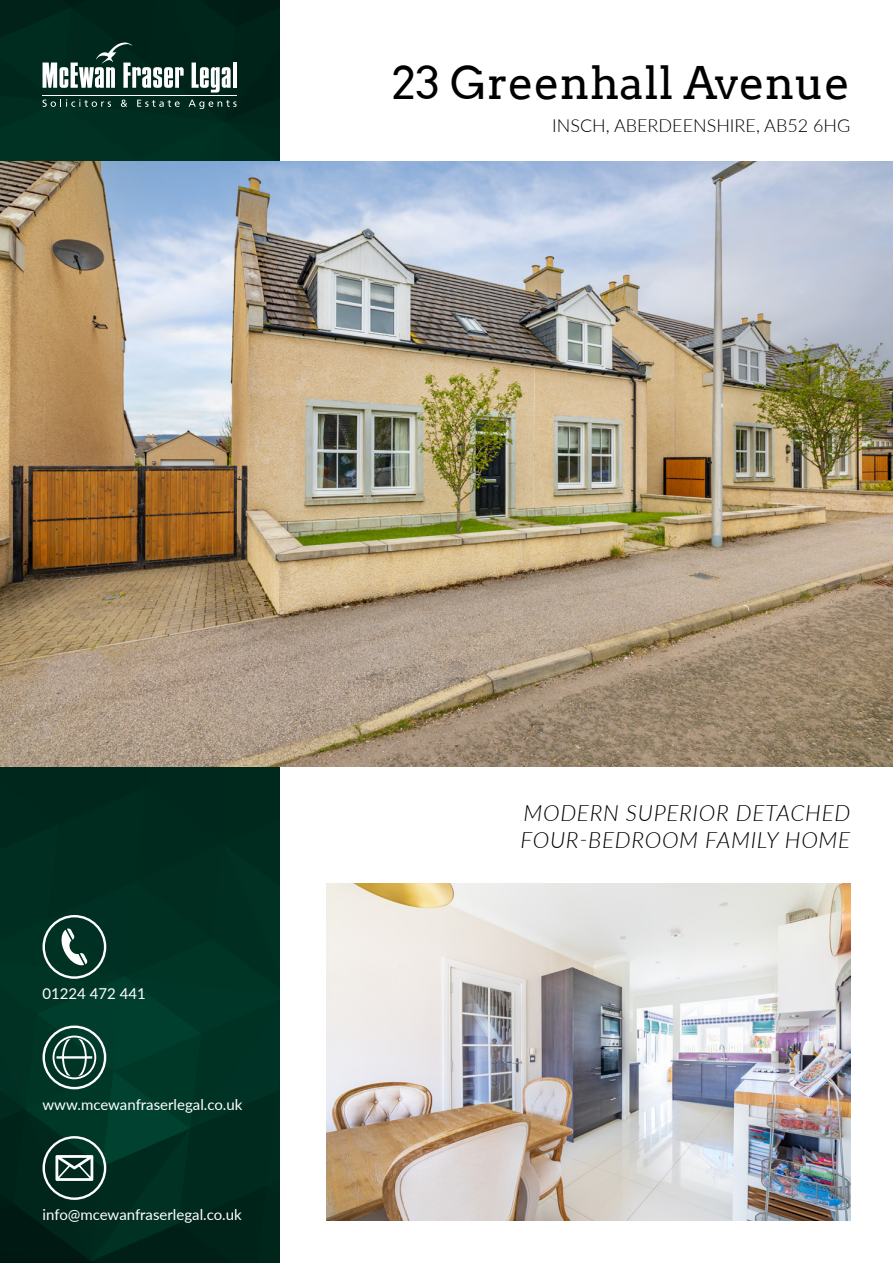
<style>
.page{position:relative;width:893px;height:1263px;background:#fff}
.page>*{position:absolute;margin:0;border:0;box-sizing:border-box;transform-origin:0 0}
.t1{font:45px "Arvo";color:#000}
.t2{font:italic 300 22.5px/27px "Lato";letter-spacing:.03em;color:#000}
.t3{font:300 18px "Lato";color:#000}
.t4{font:15px "Lato";color:#fff}
</style>
<div class="page">
<img style="left:0;top:0;width:279px;height:1263px">
<img style="left:0;top:162px;width:893px;height:605px">
<svg style="left:43px;top:43px;width:141px;height:45px"></svg>
<svg style="left:192px;top:63px;width:39px;height:30px"></svg>
<hr style="left:233px;top:63px;width:4px;height:25px;background:#fff">
<hr style="left:43px;top:95px;width:194px;height:1px;background:#fff">
<svg style="left:43px;top:99px;width:68px;height:8px"></svg>
<svg style="left:121px;top:100px;width:6px;height:7px"></svg>
<svg style="left:137px;top:100px;width:43px;height:7px"></svg>
<svg style="left:189px;top:100px;width:48px;height:9px"></svg>
<img style="left:326px;top:883px;width:524px;height:337px">
<svg style="left:43px;top:915px;width:63px;height:64px;background:#335a4f"></svg>
<svg style="left:43px;top:1025px;width:63px;height:64px;background:#3a6559"></svg>
<svg style="left:43px;top:1136px;width:63px;height:64px;background:#3a5b52"></svg>
<h1 class="t1" style="left:392px;top:55px;width:460px">23 Greenhall Avenue</h1>
<p class="t3" style="left:552px;top:113px;width:300px">INSCH, ABERDEENSHIRE, AB52 6HG</p>
<p class="t4" style="left:43px;top:983px;width:105px">01224 472 441</p>
<p class="t4" style="left:43px;top:1094px;width:201px">www.mcewanfraserlegal.co.uk</p>
<p class="t4" style="left:43px;top:1204px;width:201px">info@mcewanfraserlegal.co.uk</p>
<h2 class="t2" style="left:520px;top:798px;width:331px">MODERN SUPERIOR DETACHED<br>FOUR-BEDROOM FAMILY HOME</h2>
</div>
